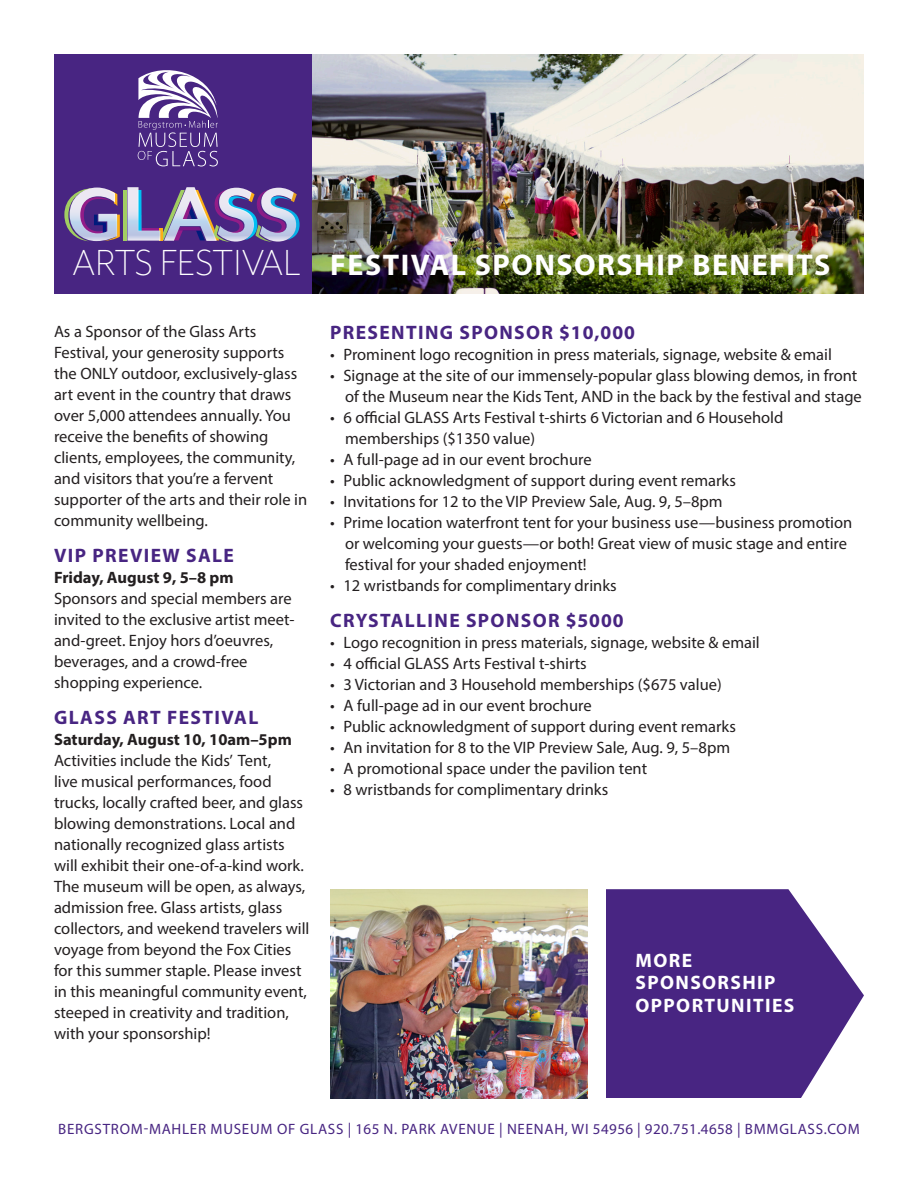
<style>
.page{position:relative;width:918px;height:1188px;background:#fff}
.page>*{position:absolute;margin:0;border:0;box-sizing:border-box;transform-origin:0 0}
.t1{font:300 41.7px "Mr Eaves Mod OT";letter-spacing:-.005em;color:#fff}
.t2{font:700 30px "Myriad Pro";letter-spacing:.05em;color:#fff}
.t3{font:700 19.5px "Myriad Pro";letter-spacing:.07em;color:#482582}
.t4{font:700 19.5px "Myriad Pro";letter-spacing:.07em;color:#fff}
.t5{font:16.5px/21px "Myriad Pro";color:#231f20}
.t6{font:700 16.5px "Myriad Pro";color:#231f20}
.t7{font:15px "Myriad Pro";letter-spacing:.05em;color:#482582}
</style>
<div class="page">
<div style="left:54px;top:54px;width:423px;height:239px;background:#482582"></div>
<svg style="left:138px;top:70px;width:80px;height:96px"></svg>
<img style="left:312px;top:54px;width:552px;height:239px">
<img style="left:330px;top:889px;width:258px;height:209px">
<svg style="left:606px;top:889px;width:258px;height:209px;background:#604292"></svg>
<hr style="left:123px;top:190px;width:3px;height:50px;background:#a2ce62">
<svg style="left:64px;top:188px;width:56px;height:53px"></svg>
<svg style="left:127px;top:187px;width:173px;height:55px"></svg>
<p class="t1" style="left:72px;top:239px;width:230px">ARTS FESTIVAL</p>
<p class="t5" style="left:54px;top:321px;width:255px">As a Sponsor of the Glass Arts Festival, your generosity supports the ONLY outdoor, exclusively-glass art event in the country that draws over 5,000 attendees annually. You receive the benefits of showing clients, employees, the community, and visitors that you’re a fervent supporter of the arts and their role in community wellbeing.</p>
<p class="t3" style="left:54px;top:543px;width:181px">VIP PREVIEW SALE</p>
<p class="t6" style="left:54px;top:567px;width:181px">Friday, August 9, 5–8 pm</p>
<p class="t5" style="left:54px;top:588px;width:242px">Sponsors and special members are invited to the exclusive artist meet&shy;and-greet. Enjoy hors d’oeuvres, beverages, and a crowd-free shopping experience.</p>
<p class="t3" style="left:54px;top:705px;width:206px">GLASS ART FESTIVAL</p>
<p class="t6" style="left:54px;top:729px;width:239px">Saturday, August 10, 10am–5pm</p>
<p class="t5" style="left:54px;top:750px;width:257px">Activities include the Kids’ Tent,<br>live musical performances, food trucks, locally crafted beer, and glass blowing demonstrations. Local and nationally recognized glass artists will exhibit their one-of-a-kind work.<br>The museum will be open, as always, admission free. Glass artists, glass collectors, and weekend travelers will voyage from beyond the Fox Cities for this summer staple. Please invest in this meaningful community event, steeped in creativity and tradition, with your sponsorship!</p>
<p class="t2" style="left:330px;top:246px;width:502px">FESTIVAL SPONSORSHIP BENEFITS</p>
<p class="t3" style="left:330px;top:319px;width:306px">PRESENTING SPONSOR $10,000</p>
<p class="t5" style="left:330px;top:343px;width:504px">• Prominent logo recognition in press materials, signage, website &amp; email</p>
<p class="t5" style="left:330px;top:364px;width:533px;text-align:right">• Signage at the site of our immensely-popular glass blowing demos, in front of the Museum near the Kids Tent, AND in the back by the festival and stage</p>
<p class="t5" style="left:345px;top:406px;width:440px;text-indent:-15px">• 6 official GLASS Arts Festival t-shirts 6 Victorian and 6 Household memberships ($1350 value)</p>
<p class="t5" style="left:330px;top:448px;width:263px">• A full-page ad in our event brochure</p>
<p class="t5" style="left:330px;top:469px;width:407px">• Public acknowledgment of support during event remarks</p>
<p class="t5" style="left:330px;top:490px;width:394px">• Invitations for 12 to the VIP Preview Sale, Aug. 9, 5–8pm</p>
<p class="t5" style="left:345px;top:511px;width:509px;text-indent:-15px">• Prime location waterfront tent for your business use—business promotion or welcoming your guests—or both! Great view of music stage and entire festival for your shaded enjoyment!</p>
<p class="t5" style="left:330px;top:574px;width:288px">• 12 wristbands for complimentary drinks</p>
<p class="t3" style="left:330px;top:607px;width:295px">CRYSTALLINE SPONSOR $5000</p>
<p class="t5" style="left:330px;top:631px;width:431px">• Logo recognition in press materials, signage, website &amp; email</p>
<p class="t5" style="left:330px;top:652px;width:258px">• 4 official GLASS Arts Festival t-shirts</p>
<p class="t5" style="left:330px;top:673px;width:393px">• 3 Victorian and 3 Household memberships ($675 value)</p>
<p class="t5" style="left:330px;top:694px;width:263px">• A full-page ad in our event brochure</p>
<p class="t5" style="left:330px;top:715px;width:407px">• Public acknowledgment of support during event remarks</p>
<p class="t5" style="left:330px;top:736px;width:402px">• An invitation for 8 to the VIP Preview Sale, Aug. 9, 5–8pm</p>
<p class="t5" style="left:330px;top:757px;width:319px">• A promotional space under the pavilion tent</p>
<p class="t5" style="left:330px;top:778px;width:280px">• 8 wristbands for complimentary drinks</p>
<p class="t4" style="left:636px;top:948px;width:58px">MORE</p>
<p class="t4" style="left:636px;top:970px;width:141px">SPONSORSHIP</p>
<p class="t4" style="left:636px;top:993px;width:160px">OPPORTUNITIES</p>
<p class="t7" style="left:58px;top:1119px;width:803px">BERGSTROM-MAHLER MUSEUM OF GLASS | 165 N. PARK AVENUE | NEENAH, WI 54956 | 920.751.4658 | BMMGLASS.COM</p>
</div>
